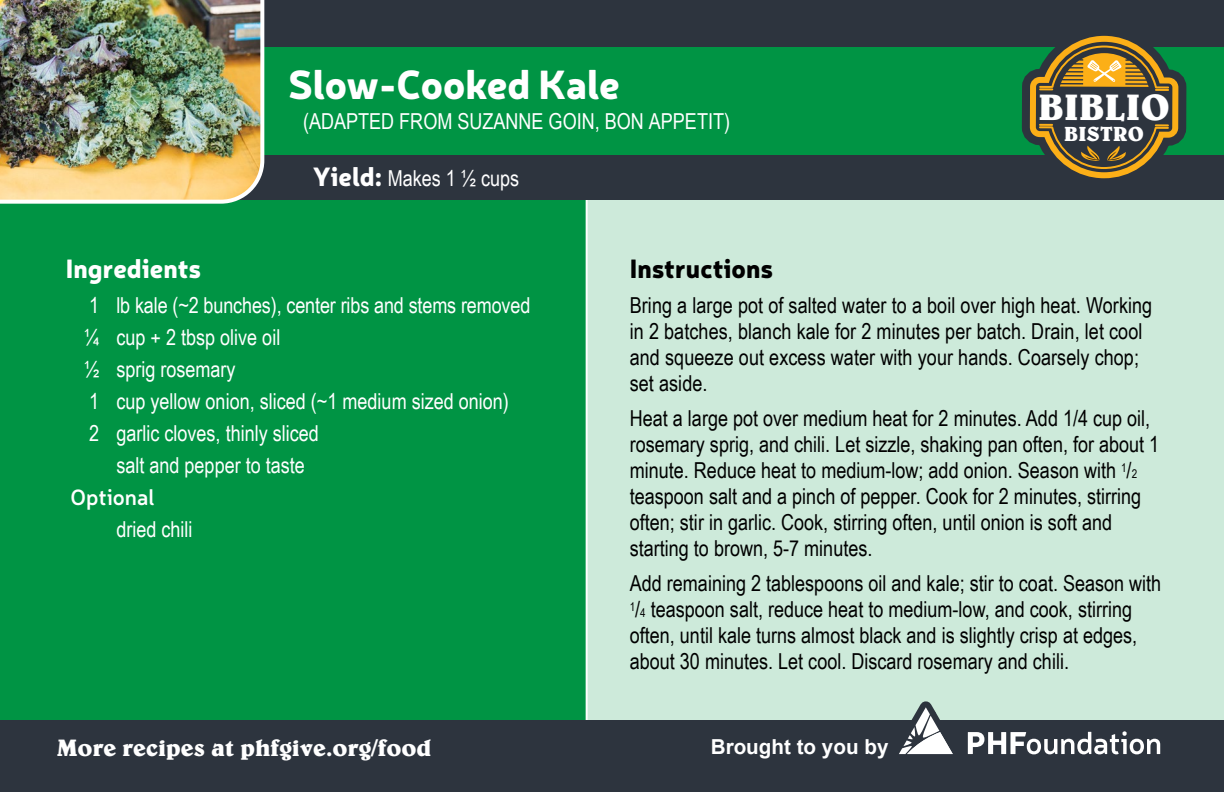
<style>
.page{position:relative;width:1224px;height:792px;background:#cdeada}
.page>*{position:absolute;margin:0;border:0;box-sizing:border-box;transform-origin:0 0}
.t1{font:900 40px "Neris";letter-spacing:-.01em;color:#fff}
.t2{font:700 37.2px "Belwe";letter-spacing:.005em;color:#fff}
.t3{font:900 26px "Neris";color:#000}
.t4{font:900 26px "Neris";color:#fff}
.t5{font:700 24px "Belwe";color:#fff}
.t6{font:22px/26px "Arial Narrow";color:#000}
.t7{font:22px "Arial Narrow";color:#fff}
.t8{font:600 22px "Neris";color:#fff}
.t9{font:700 20.6px "Arial";color:#fff}
.t10{font:700 20.6px "Belwe";letter-spacing:.005em;color:#fff}
.s1{font-family:"Neris";font-weight:900;font-size:26px}
.s2{font-size:12px}
</style>
<div class="page">
<div style="left:0;top:200px;width:588px;height:520px;background:#009444"></div>
<div style="left:0;top:0;width:1224px;height:200px;background:#2d343e"></div>
<div style="left:0;top:47px;width:1224px;height:108px;background:#009444"></div>
<svg style="left:1021px;top:35px;width:166px;height:144px"></svg>
<div style="left:0;top:720px;width:1224px;height:72px;background:#2d343e"></div>
<svg style="left:899px;top:701px;width:262px;height:54px"></svg>
<img style="left:0;top:0;width:266px;height:206px">
<h1 class="t1" style="left:288px;top:55px;width:333px">Slow-Cooked Kale</h1>
<p class="t7" style="left:303px;top:109px;width:429px">(ADAPTED FROM SUZANNE GOIN, BON APPETIT)</p>
<p class="t7" style="left:313px;top:165px;width:208px"><span class="s1">Yield:</span> Makes 1 ½ cups</p>
<h2 class="t2" style="left:1038px;top:85px;width:133px">BIBLIO</h2>
<p class="t10" style="left:1064px;top:121px;width:81px">BISTRO</p>
<p class="t4" style="left:66px;top:249px;width:137px">Ingredients</p>
<p class="t7" style="left:89px;top:293px;width:443px">1 lb kale (~2 bunches), center ribs and stems removed</p>
<p class="t7" style="left:84px;top:325px;width:198px">¼ cup + 2 tbsp olive oil</p>
<p class="t7" style="left:84px;top:357px;width:153px">½ sprig rosemary</p>
<p class="t7" style="left:89px;top:389px;width:421px">1 cup yellow onion, sliced (~1 medium sized onion)</p>
<p class="t7" style="left:89px;top:421px;width:231px">2 garlic cloves, thinly sliced</p>
<p class="t7" style="left:116px;top:453px;width:190px">salt and pepper to taste</p>
<p class="t8" style="left:71px;top:482px;width:86px">Optional</p>
<p class="t7" style="left:116px;top:517px;width:78px">dried chili</p>
<p class="t3" style="left:630px;top:249px;width:145px">Instructions</p>
<p class="t6" style="left:630px;top:292px;width:524px">Bring a large pot of salted water to a boil over high heat. Working in 2 batches, blanch kale for 2 minutes per batch. Drain, let cool and squeeze out excess water with your hands. Coarsely chop; set aside.</p>
<p class="t6" style="left:630px;top:405px;width:531px">Heat a large pot over medium heat for 2 minutes. Add 1/4 cup oil, rosemary sprig, and chili. Let sizzle, shaking pan often, for about 1 minute. Reduce heat to medium-low; add onion. Season with <sup>1</sup>/<span class="s2">2 </span>teaspoon salt and a pinch of pepper. Cook for 2 minutes, stirring often; stir in garlic. Cook, stirring often, until onion is soft and starting to brown, 5-7 minutes.</p>
<p class="t6" style="left:630px;top:570px;width:533px">Add remaining 2 tablespoons oil and kale; stir to coat. Season with <sup>1</sup>/<span class="s2">4</span> teaspoon salt, reduce heat to medium-low, and cook, stirring often, until kale turns almost black and is slightly crisp at edges, about 30 minutes. Let cool. Discard rosemary and chili.</p>
<p class="t5" style="left:57px;top:733px;width:376px">More recipes at phfgive.org/food</p>
<p class="t9" style="left:711px;top:733px;width:179px">Brought to you by</p>
</div>
